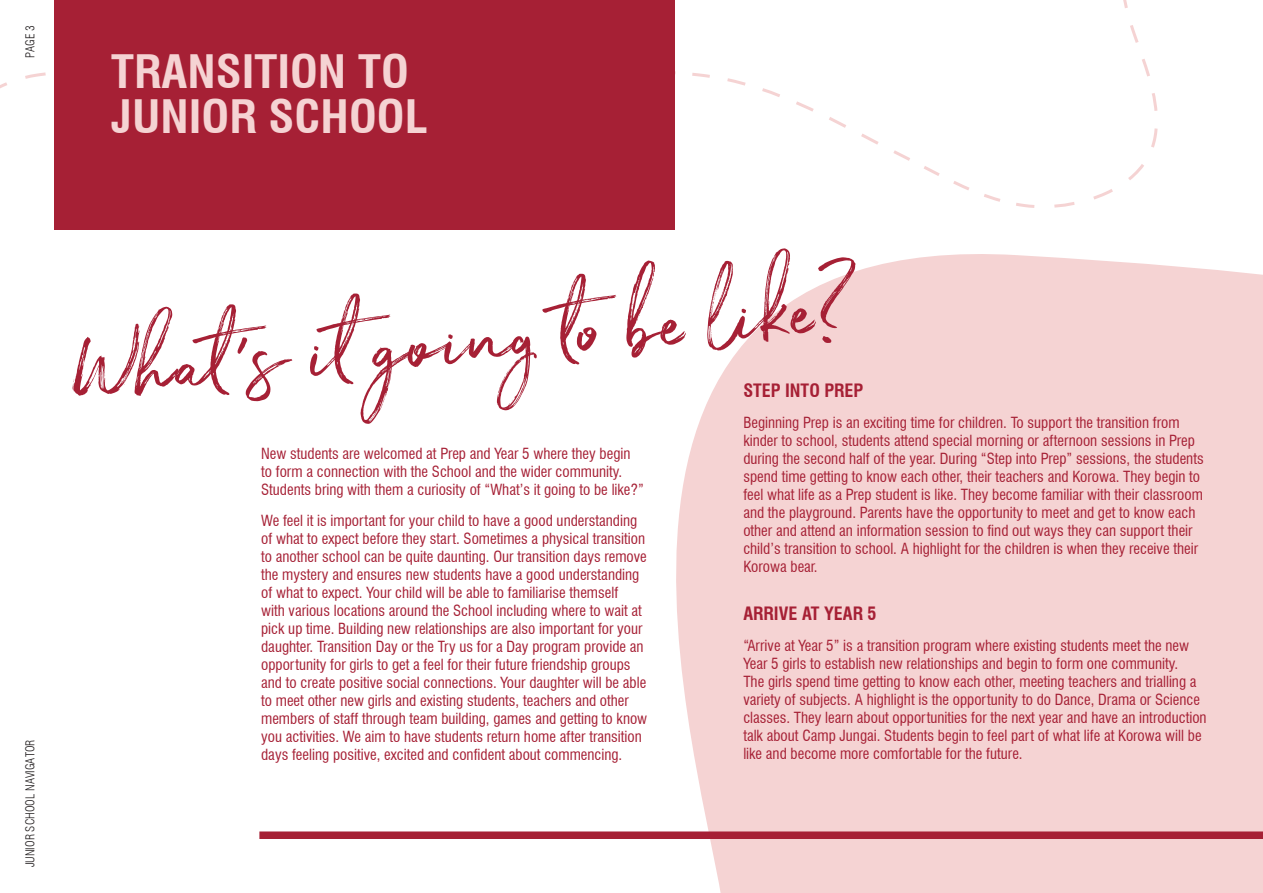
<style>
.page{position:relative;width:1263px;height:893px;background:#fff}
.page>*{position:absolute;margin:0;border:0;box-sizing:border-box;transform-origin:0 0}
.t1{font:167.25px "The Saturday";color:#a62035}
.t2{font:700 condensed 45px/45px "Swiss 721 BT";color:#f5d3d3;scale:1.06 1}
.Header_2{font:700 condensed 18px "Swiss 721 BT";color:#a62035}
.Body{font:condensed 15px/18px "Swiss 721 BT";color:#a62035}
.t3{font:300 condensed 12px "Swiss 721 BT";color:#231f20}
</style>
<div class="page">
<div style="left:676px;top:254px;width:587px;height:639px;background:#f5d3d3"></div>
<svg style="left:0;top:0;width:1158px;height:210px"></svg>
<div style="left:54px;top:0;width:620px;height:230px;background:#a62035"></div>
<div style="left:259px;top:831px;width:1004px;height:8px;background:#a62035"></div>
<p class="t3" style="left:23px;top:58px;width:34px;rotate:-90deg">PAGE 3</p>
<p class="t2" style="left:111px;top:49px;width:300px">TRANSITION TO<br>JUNIOR SCHOOL</p>
<p class="t3" style="left:23px;top:867px;width:129px;rotate:-90deg">JUNIOR SCHOOL NAVIGATOR</p>
<p class="t1" style="left:60px;top:242px;width:783px;rotate:-5deg">What ́s it going to be like?</p>
<p class="Header_2" style="left:743px;top:380px;width:121px">STEP INTO PREP</p>
<p class="Body" style="left:743px;top:413px;width:462px">Beginning Prep is an exciting time for children. To support the transition from kinder to school, students attend special morning or afternoon sessions in Prep during the second half of the year. During “Step into Prep” sessions, the students spend time getting to know each other, their teachers and Korowa. They begin to feel what life as a Prep student is like. They become familiar with their classroom and the playground. Parents have the opportunity to meet and get to know each other and attend an information session to find out ways they can support their child’s transition to school. A highlight for the children is when they receive their Korowa bear.</p>
<p class="Body" style="left:261px;top:444px;width:384px">New students are welcomed at Prep and Year 5 where they begin to form a connection with the School and the wider community.<br>Students bring with them a curiosity of “What’s it going to be like?”</p>
<p class="Body" style="left:261px;top:511px;width:388px">We feel it is important for your child to have a good understanding of what to expect before they start. Sometimes a physical transition to another school can be quite daunting. Our transition days remove the mystery and ensures new students have a good understanding of what to expect. Your child will be able to familiarise themself<br>with various locations around the School including where to wait at pick up time. Building new relationships are also important for your daughter. Transition Day or the Try us for a Day program provide an opportunity for girls to get a feel for their future friendship groups and to create positive social connections. Your daughter will be able to meet other new girls and existing students, teachers and other members of staff through team building, games and getting to know you activities. We aim to have students return home after transition days feeling positive, excited and confident about commencing.</p>
<p class="Header_2" style="left:743px;top:603px;width:135px">ARRIVE AT YEAR 5</p>
<p class="Body" style="left:743px;top:637px;width:465px">“Arrive at Year 5” is a transition program where existing students meet the new Year 5 girls to establish new relationships and begin to form one community.<br>The girls spend time getting to know each other, meeting teachers and trialling a variety of subjects. A highlight is the opportunity to do Dance, Drama or Science classes. They learn about opportunities for the next year and have an introduction talk about Camp Jungai. Students begin to feel part of what life at Korowa will be like and become more comfortable for the future.</p>
</div>
